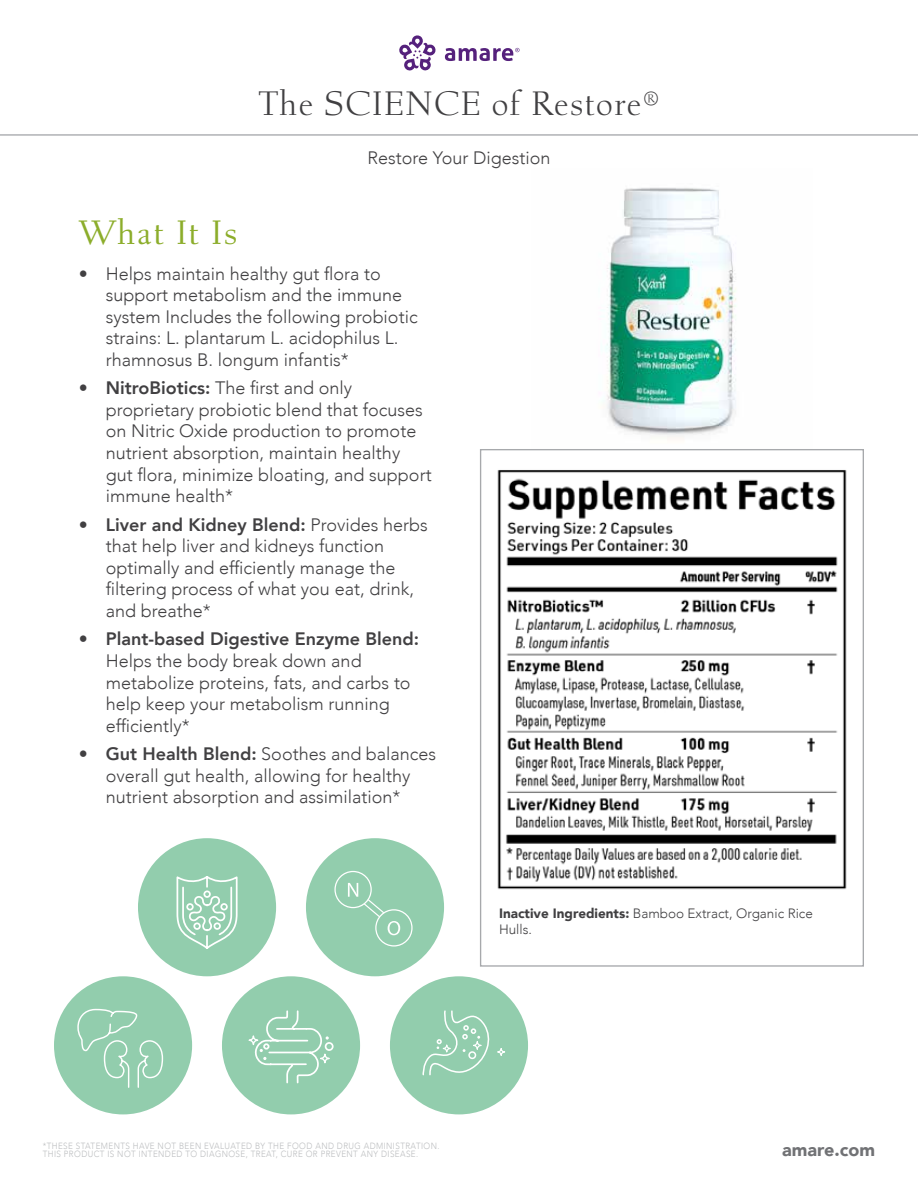
<style>
.page{position:relative;width:918px;height:1188px;background:#fff}
.page>*{position:absolute;margin:0;border:0;box-sizing:border-box;transform-origin:0 0}
.t1{font:300 36px "Albertan Pro";letter-spacing:.025em;color:#414042}
.t2{font:36px "Albertan Pro";letter-spacing:.045em;color:#8cad2b}
.t3{font:300 18px/21.6px "Avenir";color:#414042}
.t4{font:900 18px "Avenir";color:#717275}
.t5{font:300 13.5px/16.2px "Avenir";color:#414042}
.t6{font:300 9px/7.5px "Avenir";letter-spacing:.05em;color:#bbbdbf;scale:.9 1}
.s1{font-weight:800}
.s2{font-weight:900}
</style>
<div class="page">
<img style="left:497px;top:470px;width:350px;height:420px">
<img style="left:605px;top:187px;width:131px;height:252px">
<div style="left:306px;top:838px;width:138px;height:138px;background:#92cdad;border-radius:50%"></div>
<div style="left:138px;top:838px;width:138px;height:138px;background:#92cdad;border-radius:50%"></div>
<div style="left:222px;top:976px;width:138px;height:138px;background:#92cdad;border-radius:50%"></div>
<div style="left:390px;top:976px;width:138px;height:138px;background:#92cdad;border-radius:50%"></div>
<div style="left:54px;top:976px;width:138px;height:138px;background:#92cdad;border-radius:50%"></div>
<svg style="left:176px;top:876px;width:62px;height:73px"></svg>
<div style="left:334px;top:871px;width:38px;height:37px;border:1px solid #fff;border-radius:50%"></div>
<div style="left:375px;top:909px;width:38px;height:38px;border:1px solid #fff;border-radius:50%"></div>
<svg style="left:348px;top:883px;width:52px;height:52px"></svg>
<svg style="left:77px;top:1008px;width:87px;height:80px"></svg>
<svg style="left:248px;top:1010px;width:82px;height:74px"></svg>
<div style="left:325px;top:1042px;width:9px;height:9px;border:2px solid #fff;border-radius:50%"></div>
<svg style="left:422px;top:1010px;width:83px;height:66px"></svg>
<hr style="left:0;top:134px;width:918px;height:2px;background:#a7a9ac">
<svg style="left:399px;top:35px;width:37px;height:36px"></svg>
<svg style="left:445px;top:48px;width:75px;height:13px"></svg>
<h1 class="t1" style="left:258px;top:82px;width:403px">The SCIENCE of Restore®</h1>
<p class="t3" style="left:368px;top:147px;width:184px">Restore Your Digestion</p>
<h1 class="t2" style="left:79px;top:211px;width:160px">What It Is</h1>
<p class="t3" style="left:106px;top:263px;width:313px;text-indent:-27px">• Helps maintain healthy gut flora to support metabolism and the immune system Includes the following probiotic strains: L. plantarum L. acidophilus L. rhamnosus B. longum infantis*</p>
<p class="t3" style="left:106px;top:377px;width:327px;text-indent:-27px">• <span class="s1">NitroBiotics:</span> The first and only proprietary probiotic blend that focuses on Nitric Oxide production to promote nutrient absorption, maintain healthy gut flora, minimize bloating, and support immune health*</p>
<p class="t3" style="left:106px;top:514px;width:324px;text-indent:-27px">• <span class="s1">Liver and Kidney Blend:</span> Provides herbs that help liver and kidneys function optimally and efficiently manage the filtering process of what you eat, drink, and breathe*</p>
<p class="t3" style="left:106px;top:628px;width:315px;text-indent:-27px">• <span class="s1">Plant-based Digestive Enzyme Blend:<br></span>Helps the body break down and metabolize proteins, fats, and carbs to help keep your metabolism running efficiently*</p>
<p class="t3" style="left:79px;top:743px;width:359px;text-align:center">• <span class="s1">Gut Health Blend:</span> Soothes and balances overall gut health, allowing for healthy nutrient absorption and assimilation*</p>
<p class="t5" style="left:499px;top:905px;width:315px"><span class="s2">Inactive Ingredients:</span> Bamboo Extract, Organic Rice<br>Hulls.</p>
<p class="t6" style="left:43px;top:1142px;width:442px">*THESE STATEMENTS HAVE NOT BEEN EVALUATED BY THE FOOD AND DRUG ADMINISTRATION.<br>THIS PRODUCT IS NOT INTENDED TO DIAGNOSE, TREAT, CURE OR PREVENT ANY DISEASE.</p>
<p class="t4" style="left:782px;top:1134px;width:94px">amare.com</p>
</div>
